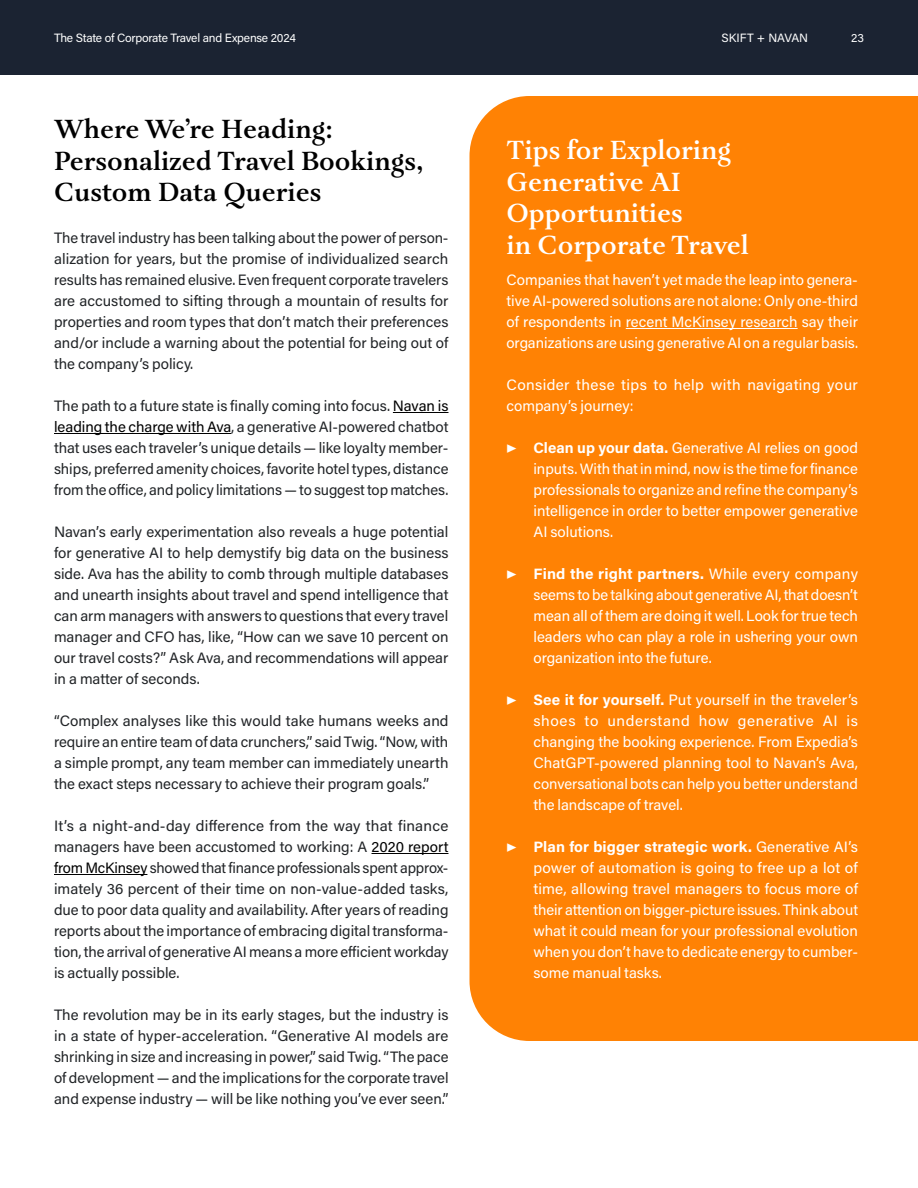
<style>
.page{position:relative;width:918px;height:1188px;background:#fff}
.page>*{position:absolute;margin:0;border:0;box-sizing:border-box;transform-origin:0 0}
.Subheading{font:600 27px/31.5px "Aria Text G2";color:#000}
.Dark_Subheading{font:600 27px/31.5px "Aria Text G2";color:#fff}
.Body{font:15px/21px "Acumin Pro";color:#212427;text-align:justify}
.Body-2{font:15px/21px "Acumin Pro";color:#fff;text-align:justify}
.Body-3{font:15px/21px "Acumin Pro";letter-spacing:.02em;color:#fff}
.t1{font:12px "Acumin Pro";letter-spacing:-.02em;color:#fff}
.t2{font:12px "Acumin Pro";color:#fff}
.s1{color:#000}
.s2{font-weight:700}
</style>
<div class="page">
<hr style="left:393px;top:412px;width:56px;height:1px;background:#000">
<hr style="left:54px;top:433px;width:177px;height:1px;background:#000">
<hr style="left:372px;top:853px;width:77px;height:1px;background:#000">
<hr style="left:54px;top:874px;width:93px;height:1px;background:#000">
<div style="left:0;top:0;width:918px;height:75px;background:#1b2332"></div>
<div style="left:470px;top:96px;width:448px;height:945px;background:#ff8204"></div>
<hr style="left:626px;top:328px;width:172px;height:1px;background:#fff">
<p class="t1" style="left:54px;top:29px;width:243px">The State of Corporate Travel and Expense 2024</p>
<p class="t2" style="left:722px;top:29px;width:88px">SKIFT + NAVAN</p>
<p class="t1" style="left:851px;top:29px;width:14px">23</p>
<p class="Subheading" style="left:54px;top:115px;width:371px">Where We’re Heading:<br>Personalized Travel Bookings,<br>Custom Data Queries</p>
<p class="Body" style="left:54px;top:227px;width:396px">The travel industry has been talking about the power of person&shy;alization for years, but the promise of individualized search results has remained elusive. Even frequent corporate travelers are accustomed to sifting through a mountain of results for properties and room types that don’t match their preferences and/or include a warning about the potential for being out of the company’s policy.</p>
<p class="Body" style="left:54px;top:395px;width:396px">The path to a future state is finally coming into focus. <span class="s1">Navan is leading the charge with Ava</span>, a generative AI-powered chatbot that uses each traveler’s unique details — like loyalty member&shy;ships, preferred amenity choices, favorite hotel types, distance from the office, and policy limitations — to suggest top matches.</p>
<p class="Body" style="left:54px;top:521px;width:396px">Navan’s early experimentation also reveals a huge potential for generative AI to help demystify big data on the business side. Ava has the ability to comb through multiple databases and unearth insights about travel and spend intelligence that can arm managers with answers to questions that every travel manager and CFO has, like, “How can we save 10 percent on our travel costs?” Ask Ava, and recommendations will appear in a matter of seconds.</p>
<p class="Body" style="left:54px;top:710px;width:396px">“Complex analyses like this would take humans weeks and require an entire team of data crunchers,” said Twig. “Now, with a simple prompt, any team member can immediately unearth the exact steps necessary to achieve their program goals.”</p>
<p class="Body" style="left:54px;top:815px;width:396px">It’s a night-and-day difference from the way that finance managers have been accustomed to working: A <span class="s1">2020 report from McKinsey</span> showed that finance professionals spent approx&shy;imately 36 percent of their time on non-value-added tasks, due to poor data quality and availability. After years of reading reports about the importance of embracing digital transforma&shy;tion, the arrival of generative AI means a more efficient workday is actually possible.</p>
<p class="Body" style="left:54px;top:1004px;width:396px">The revolution may be in its early stages, but the industry is in a state of hyper-acceleration. “Generative AI models are shrinking in size and increasing in power,” said Twig. “The pace of development — and the implications for the corporate travel and expense industry — will be like nothing you’ve ever seen.”</p>
<p class="Dark_Subheading" style="left:507px;top:136px;width:244px">Tips for Exploring<br>Generative AI<br>Opportunities<br>in Corporate Travel</p>
<p class="Body-2" style="left:507px;top:269px;width:353px">Companies that haven’t yet made the leap into genera&shy;tive AI-powered solutions are not alone: Only one-third of respondents in recent McKinsey research say their organizations are using generative AI on a regular basis.</p>
<p class="Body-3" style="left:507px;top:374px;width:353px">Consider these tips to help with navigating your company’s journey:</p>
<p class="Body-2" style="left:534px;top:437px;width:326px;text-indent:-27px">▶ <span class="s2">Clean up your data.</span> Generative AI relies on good inputs. With that in mind, now is the time for finance professionals to organize and refine the company’s intelligence in order to better empower generative AI solutions.</p>
<p class="Body-2" style="left:534px;top:563px;width:326px;text-indent:-27px">▶ <span class="s2">Find the right partners.</span> While every company seems to be talking about generative AI, that doesn’t mean all of them are doing it well. Look for true tech leaders who can play a role in ushering your own organization into the future.</p>
<p class="Body-2" style="left:534px;top:689px;width:326px;text-indent:-27px">▶ <span class="s2">See it for yourself.</span> Put yourself in the traveler’s shoes to understand how generative AI is changing the booking experience. From Expedia’s ChatGPT-powered planning tool to Navan’s Ava, conversational bots can help you better understand the landscape of travel.</p>
<p class="Body-2" style="left:534px;top:836px;width:326px;text-indent:-27px">▶ <span class="s2">Plan for bigger strategic work.</span> Generative AI’s power of automation is going to free up a lot of time, allowing travel managers to focus more of their attention on bigger-picture issues. Think about what it could mean for your professional evolution when you don’t have to dedicate energy to cumber&shy;some manual tasks.</p>
</div>
